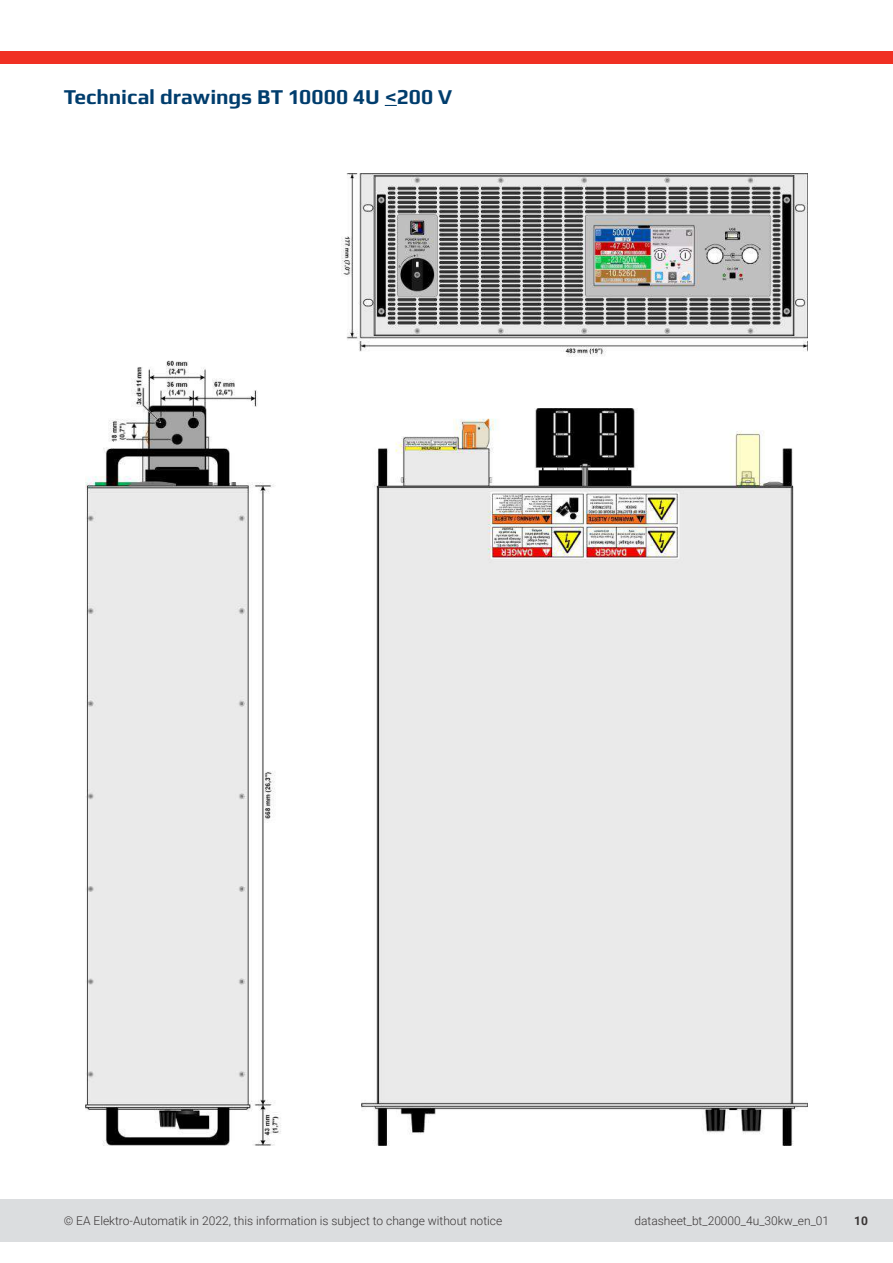
<style>
.page{position:relative;width:893px;height:1263px;background:#fff}
.page>*{position:absolute;margin:0;border:0;box-sizing:border-box;transform-origin:0 0}
.t1{font:700 21px "Play";color:#003d6d}
.t2{font:300 12px "Roboto";color:#393535}
.t3{font:700 12px "Roboto";color:#393535}
</style>
<div class="page">
<div style="left:0;top:1199px;width:893px;height:43px;background:#dbdddf"></div>
<div style="left:0;top:51px;width:893px;height:13px;background:#f03023"></div>
<svg style="left:385px;top:105px;width:12px;height:1px"></svg>
<img style="left:342px;top:173px;width:466px;height:184px">
<img style="left:85px;top:360px;width:196px;height:785px">
<img style="left:361px;top:409px;width:447px;height:736px">
<h1 class="t1" style="left:64px;top:82px;width:390px">Technical drawings BT 10000 4U &lt;200 V</h1>
<p class="t2" style="left:64px;top:1212px;width:440px">© EA Elektro-Automatik in 2022, this information is subject to change without notice</p>
<p class="t2" style="left:634px;top:1212px;width:196px">datasheet_bt_20000_4u_30kw_en_01</p>
<p class="t3" style="left:854px;top:1212px;width:15px">10</p>
</div>
